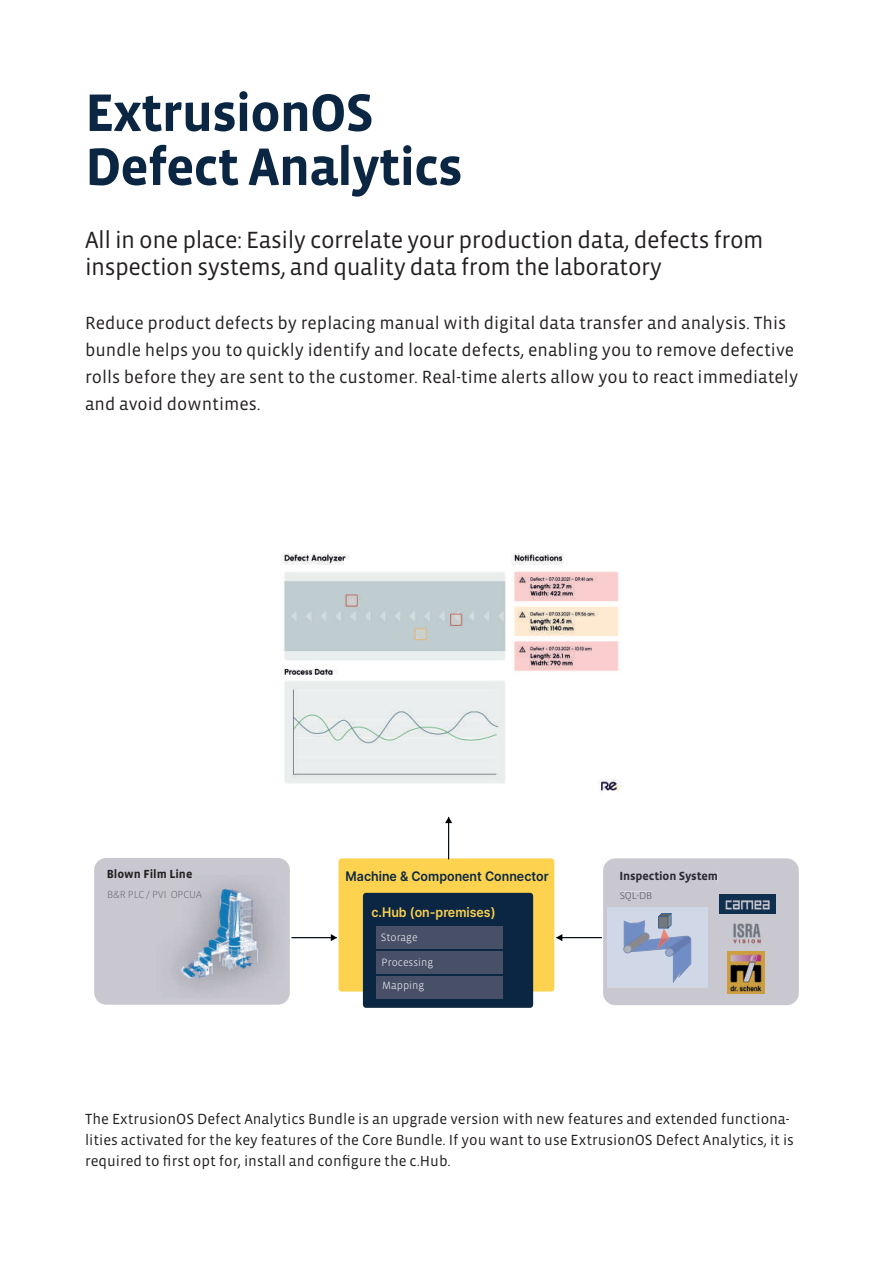
<style>
.page{position:relative;width:893px;height:1263px;background:#fff}
.page>*{position:absolute;margin:0;border:0;box-sizing:border-box;transform-origin:0 0}
.t1{font:700 54px/54px "Vista Sans OTCE";letter-spacing:-.025em;color:#0a2642}
.t2{font:24px/27px "Vista Sans OTCE";letter-spacing:-.02em;color:#231f20}
.t3{font:18px/27px "Vista Sans OTCE";color:#231f20}
.t4{font:15px/21px "Vista Sans OTCE";color:#231f20}
.t5{font:600 13.2px "Inter";color:#0b2642;scale:.94 1}
.t6{font:600 13.2px "Inter";color:#fdd24f;scale:.94 1}
.t7{font:700 12.15px "Vista Sans OTCE";letter-spacing:-.01em;color:#2b292e}
.t8{font:700 12px "Vista Sans OTCE";color:#231f20}
.t9{font:300 10.8px/23.2px "Vista Sans OTCE";color:#fff}
.t10{font:300 10.5px "Vista Sans OTCE";letter-spacing:-.01em;color:#6c6d70}
.t11{font:300 10.35px "Vista Sans OTCE";color:#515258}
</style>
<div class="page">
<div style="left:339px;top:858px;width:215px;height:133px;background:#fdd24f;border-radius:3px"></div>
<div style="left:363px;top:893px;width:170px;height:115px;background:#0b2642;border-radius:3px"></div>
<div style="left:377px;top:926px;width:126px;height:23px;background:#485068"></div>
<div style="left:377px;top:951px;width:126px;height:22px;background:#485068"></div>
<div style="left:377px;top:976px;width:126px;height:22px;background:#485068"></div>
<svg style="left:445px;top:817px;width:7px;height:42px"></svg>
<svg style="left:556px;top:858px;width:243px;height:147px"></svg>
<svg style="left:94px;top:858px;width:243px;height:147px"></svg>
<img style="left:157px;top:876px;width:127px;height:121px">
<img style="left:280px;top:553px;width:341px;height:238px">
<h1 class="t1" style="left:85px;top:85px;width:379px">ExtrusionOS<br>Defect Analytics</h1>
<h2 class="t2" style="left:85px;top:226px;width:680px">All in one place: Easily correlate your production data, defects from inspection systems, and quality data from the laboratory</h2>
<p class="t3" style="left:85px;top:309px;width:715px">Reduce product defects by replacing manual with digital data transfer and analysis. This bundle helps you to quickly identify and locate defects, enabling you to remove defective rolls before they are sent to the customer. Real-time alerts allow you to react immediately and avoid downtimes.</p>
<p class="t8" style="left:107px;top:867px;width:87px">Blown Film Line</p>
<p class="t10" style="left:107px;top:889px;width:96px">B&amp;R PLC / PVI OPCUA</p>
<p class="t5" style="left:346px;top:869px;width:218px">Machine &amp; Component Connector</p>
<p class="t6" style="left:371px;top:904px;width:134px">c.Hub (on-premises)</p>
<p class="t9" style="left:381px;top:926px;width:38px">Storage</p>
<p class="t9" style="left:382px;top:951px;width:53px">Processing<br>Mapping</p>
<p class="t7" style="left:619px;top:869px;width:100px">Inspection System</p>
<p class="t11" style="left:620px;top:889px;width:34px">SQL-DB</p>
<p class="t4" style="left:85px;top:1108px;width:710px">The ExtrusionOS Defect Analytics Bundle is an upgrade version with new features and extended functiona&shy;lities activated for the key features of the Core Bundle. If you want to use ExtrusionOS Defect Analytics, it is required to first opt for, install and configure the c.Hub.</p>
</div>
